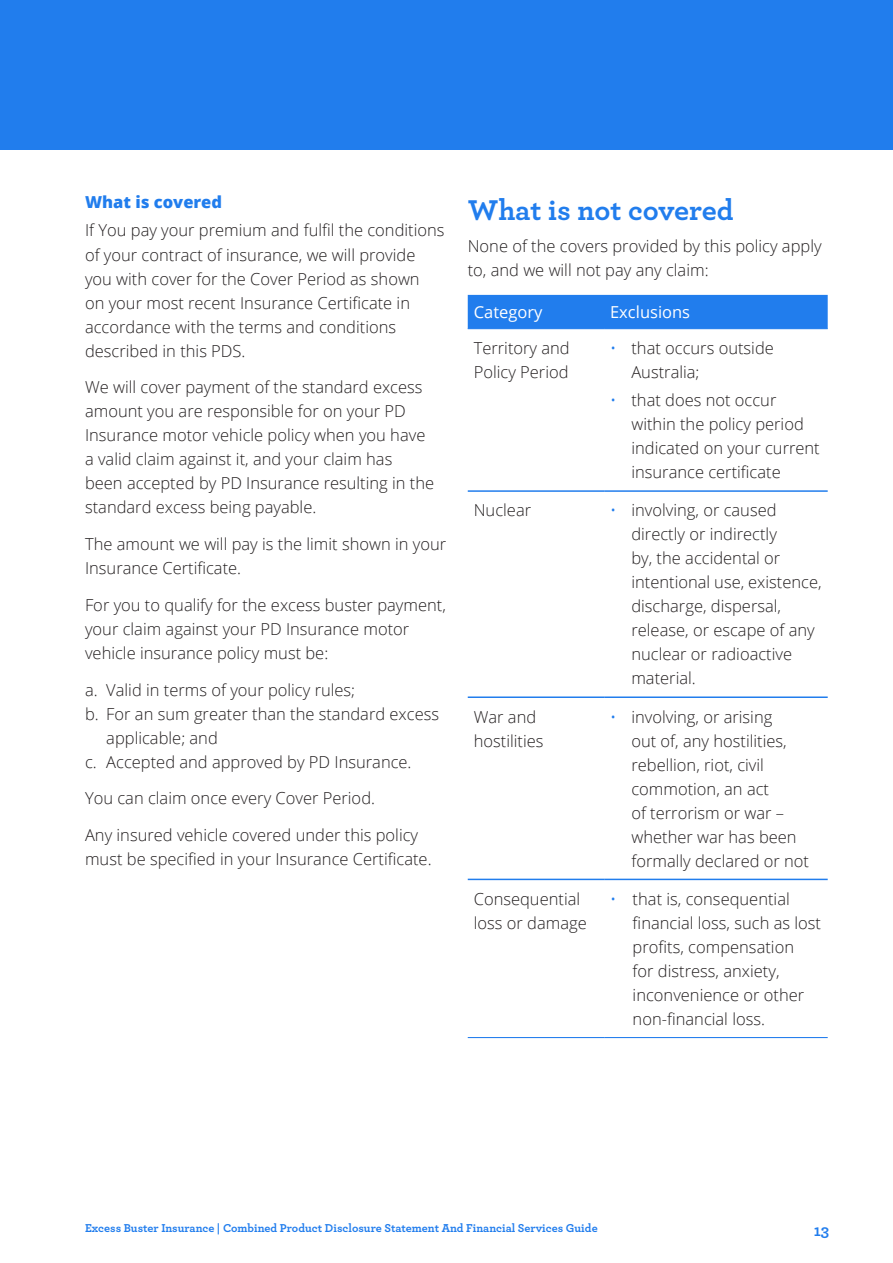
<style>
.page{position:relative;width:893px;height:1263px;background:#fff}
.page>*{position:absolute;margin:0;border:0;box-sizing:border-box;transform-origin:0 0}
.Blue_Body_Heading{font:700 30px "Archer";letter-spacing:-.005em;color:#217ded}
.Body{font:300 16.5px/24px "Open Sans";color:#231f20}
.Body-2{font:16.5px "Open Sans";color:#fff}
.Blue_Bold_Minor_Head{font:800 16.5px "Open Sans";color:#217ded}
.t1{font:700 16.5px "Archer";color:#217ded}
.t2{font:700 12px "Archer";color:#217ded}
.s1{color:#217ded}
</style>
<div class="page">
<div style="left:0;top:0;width:893px;height:150px;background:#217ded"></div>
<div style="left:468px;top:295px;width:360px;height:33px;background:#217ded"></div>
<hr style="left:468px;top:490px;width:136px;height:2px;background:#217ded">
<hr style="left:604px;top:490px;width:224px;height:2px;background:#217ded">
<hr style="left:468px;top:696px;width:136px;height:2px;background:#217ded">
<hr style="left:604px;top:696px;width:224px;height:2px;background:#217ded">
<hr style="left:468px;top:879px;width:136px;height:1px;background:#217ded">
<hr style="left:604px;top:879px;width:224px;height:1px;background:#217ded">
<hr style="left:468px;top:328px;width:136px;height:1px;background:#217ded">
<hr style="left:604px;top:328px;width:224px;height:1px;background:#217ded">
<hr style="left:468px;top:1037px;width:136px;height:1px;background:#217ded">
<hr style="left:604px;top:1037px;width:224px;height:1px;background:#217ded">
<p class="Blue_Bold_Minor_Head" style="left:85px;top:190px;width:139px">What is covered</p>
<p class="Body" style="left:85px;top:218px;width:361px">If You pay your premium and fulfil the conditions of your contract of insurance, we will provide you with cover for the Cover Period as shown<br>on your most recent Insurance Certificate in accordance with the terms and conditions described in this PDS.</p>
<p class="Body" style="left:85px;top:375px;width:351px">We will cover payment of the standard excess amount you are responsible for on your PD Insurance motor vehicle policy when you have a valid claim against it, and your claim has<br>been accepted by PD Insurance resulting in the standard excess being payable.</p>
<p class="Body" style="left:85px;top:532px;width:363px">The amount we will pay is the limit shown in your<br>Insurance Certificate.</p>
<p class="Body" style="left:85px;top:592px;width:362px">For you to qualify for the excess buster payment, your claim against your PD Insurance motor vehicle insurance policy must be:</p>
<p class="Body" style="left:85px;top:677px;width:272px">a. Valid in terms of your policy rules;</p>
<p class="Body" style="left:106px;top:701px;width:334px;text-indent:-21px">b. For an sum greater than the standard excess applicable; and</p>
<p class="Body" style="left:85px;top:749px;width:328px">c. Accepted and approved by PD Insurance.</p>
<p class="Body" style="left:85px;top:786px;width:292px">You can claim once every Cover Period.</p>
<p class="Body" style="left:85px;top:823px;width:348px">Any insured vehicle covered under this policy must be specified in your Insurance Certificate.</p>
<p class="Blue_Body_Heading" style="left:468px;top:186px;width:267px">What is not covered</p>
<p class="Body" style="left:468px;top:234px;width:355px">None of the covers provided by this policy apply to, and we will not pay any claim:</p>
<p class="Body-2" style="left:474px;top:301px;width:70px">Category</p>
<p class="Body-2" style="left:610px;top:301px;width:81px">Exclusions</p>
<p class="Body" style="left:474px;top:336px;width:98px">Territory and<br>Policy Period</p>
<p class="Body" style="left:631px;top:336px;width:144px;text-indent:-21px"><span class="s1">•</span> that occurs outside<br>Australia;</p>
<p class="Body" style="left:631px;top:388px;width:190px;text-indent:-21px"><span class="s1">•</span> that does not occur within the policy period indicated on your current insurance certificate</p>
<p class="Body" style="left:474px;top:498px;width:59px">Nuclear</p>
<p class="Body" style="left:631px;top:498px;width:192px;text-indent:-21px"><span class="s1">•</span> involving, or caused directly or indirectly<br>by, the accidental or intentional use, existence, discharge, dispersal, release, or escape of any nuclear or radioactive material.</p>
<p class="Body" style="left:474px;top:704px;width:71px">War and hostilities</p>
<p class="Body" style="left:631px;top:704px;width:179px;text-indent:-21px"><span class="s1">•</span> involving, or arising<br>out of, any hostilities, rebellion, riot, civil commotion, an act<br>of terrorism or war – whether war has been formally declared or not</p>
<p class="Body" style="left:474px;top:886px;width:115px">Consequential loss or damage</p>
<p class="Body" style="left:633px;top:886px;width:190px;text-indent:-22px"><span class="s1">•</span> that is, consequential financial loss, such as lost profits, compensation<br>for distress, anxiety, inconvenience or other non-financial loss.</p>
<p class="t2" style="left:85px;top:1219px;width:514px">Excess Buster Insurance | Combined Product Disclosure Statement And Financial Services Guide</p>
<p class="t1" style="left:814px;top:1217px;width:17px">13</p>
</div>
